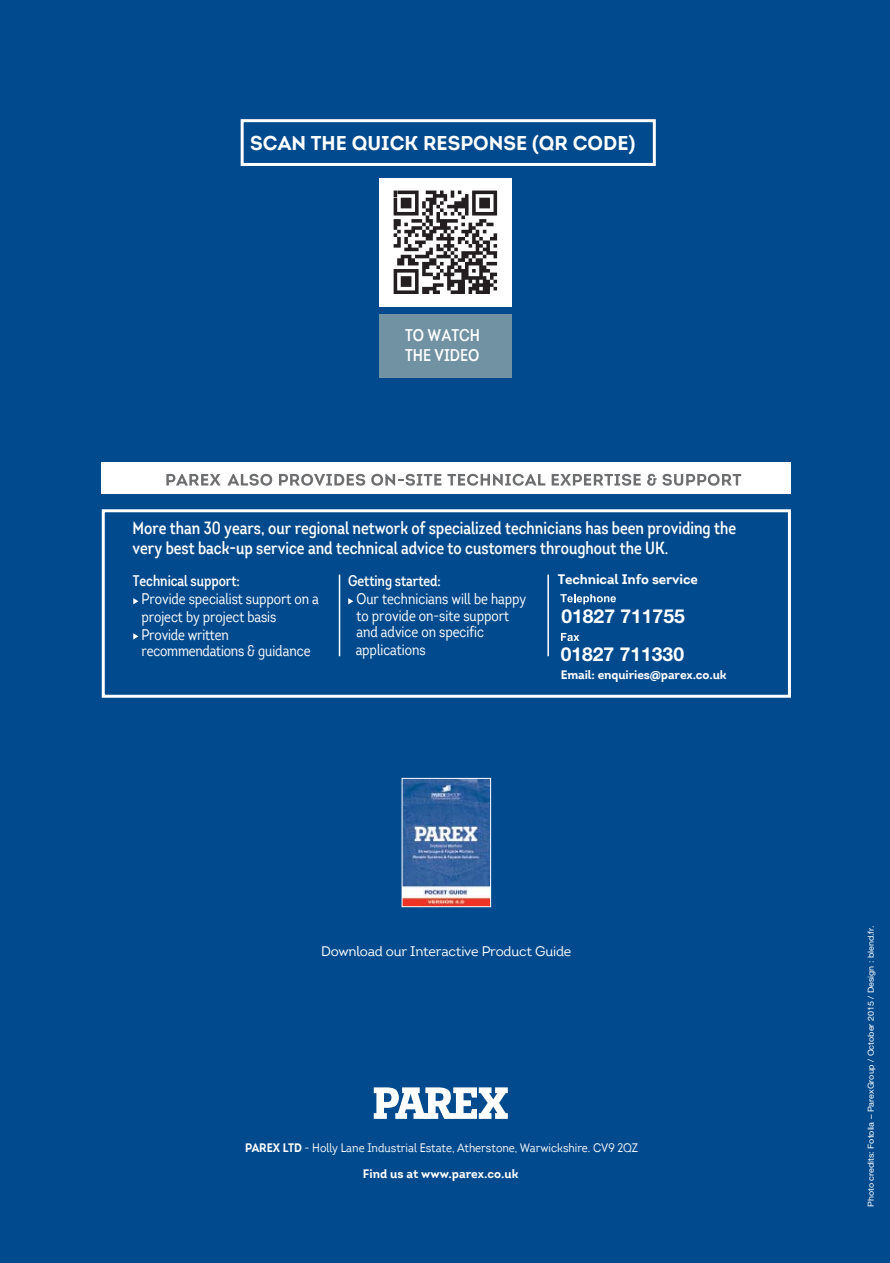
<style>
.page{position:relative;width:890px;height:1263px;background:#004a8d}
.page>*{position:absolute;margin:0;border:0;box-sizing:border-box;transform-origin:0 0}
.t1{font:700 19.5px "Intro";color:#fff}
.t2{font:700 19.35px/37.8px "Helvetica Neue";color:#fff}
.t3{font:600 17.25px/19.8px "Intro Cond";color:#fff;scale:.96 1}
.t4{font:600 16.5px/19.8px "Intro Cond";color:#fff}
.t5{font:15px/17.2px "Intro Cond";color:#fff;scale:.96 1}
.t6{font:600 15px "Intro Cond";letter-spacing:-.005em;color:#fff;scale:.96 1}
.t7{font:13.5px "Intro";letter-spacing:-.02em;color:#fff}
.t8{font:700 13.5px "Intro";letter-spacing:-.01em;color:#fff}
.t9{font:12px/26px "Intro";color:#fff;text-align:center;scale:.9 1}
.t10{font:700 12px "Intro";letter-spacing:-.01em;color:#fff}
.t11{font:8.25px "Helvetica Neue";letter-spacing:-.005em;color:#fff;scale:1.09 1}
.s1{font-weight:700}
</style>
<div class="page">
<div style="left:102px;top:463px;width:689px;height:31px;background:#fff"></div>
<div style="left:102px;top:509px;width:689px;height:189px;border:3px solid #fff"></div>
<svg style="left:166px;top:474px;width:54px;height:11px"></svg>
<svg style="left:227px;top:474px;width:45px;height:12px"></svg>
<svg style="left:279px;top:474px;width:86px;height:12px"></svg>
<svg style="left:371px;top:474px;width:70px;height:12px"></svg>
<svg style="left:447px;top:474px;width:98px;height:12px"></svg>
<svg style="left:551px;top:474px;width:89px;height:12px"></svg>
<svg style="left:647px;top:474px;width:9px;height:12px"></svg>
<svg style="left:662px;top:474px;width:79px;height:12px"></svg>
<svg style="left:133px;top:598px;width:5px;height:6px"></svg>
<svg style="left:133px;top:633px;width:5px;height:6px"></svg>
<svg style="left:348px;top:598px;width:5px;height:6px"></svg>
<hr style="left:339px;top:574px;width:1px;height:82px;background:#fff">
<hr style="left:547px;top:574px;width:2px;height:82px;background:#fff">
<svg style="left:560px;top:594px;width:56px;height:10px"></svg>
<svg style="left:561px;top:633px;width:18px;height:8px"></svg>
<div style="left:241px;top:119px;width:414px;height:47px;border:3px solid #fff"></div>
<div style="left:379px;top:314px;width:132px;height:63px;background:#7092a2"></div>
<div style="left:379px;top:178px;width:132px;height:128px;background:#fff"></div>
<svg style="left:393px;top:190px;width:104px;height:104px"></svg>
<img style="left:404px;top:780px;width:85px;height:125px">
<div style="left:402px;top:778px;width:89px;height:129px;border:1px solid #fff"></div>
<svg style="left:374px;top:1087px;width:134px;height:32px"></svg>
<h1 class="t1" style="left:250px;top:136px;width:387px">SCAN THE QUICK RESPONSE (QR CODE)</h1>
<p class="t4" style="left:405px;top:327px;width:77px">TO WATCH<br>THE VIDEO</p>
<p class="t3" style="left:132px;top:519px;width:630px">More than 30 years, our regional network of specialized technicians has been providing the very best back-up service and technical advice to customers throughout the UK.</p>
<p class="t6" style="left:133px;top:574px;width:113px">Technical support:</p>
<p class="t8" style="left:557px;top:574px;width:142px">Technical Info service</p>
<p class="t2" style="left:560px;top:597px;width:126px">01827 711755<br>01827 711330</p>
<p class="t6" style="left:348px;top:574px;width:98px">Getting started:</p>
<p class="t5" style="left:356px;top:592px;width:178px;line-height:16.5px">Our technicians will be happy to provide on-site support and advice on specific</p>
<p class="t5" style="left:141px;top:592px;width:186px">Provide specialist support on a project by project basis<br>Provide written recommendations &amp; guidance</p>
<p class="t5" style="left:356px;top:642px;width:74px">applications</p>
<p class="t10" style="left:560px;top:670px;width:167px">Email: enquiries@parex.co.uk</p>
<p class="t7" style="left:321px;top:946px;width:252px">Download our Interactive Product Guide</p>
<p class="t9" style="left:245px;top:1135px;width:438px"><span class="s1">PAREX LTD</span> - Holly Lane Industrial Estate, Atherstone, Warwickshire. CV9 2QZ<br><span class="s1">Find us at www.parex.co.uk</span></p>
<p class="t11" style="left:868px;top:1207px;width:260px;rotate:-90deg">Photo credits: Fotolia – ParexGroup / October 2015 / Design : blend.fr.</p>
</div>
